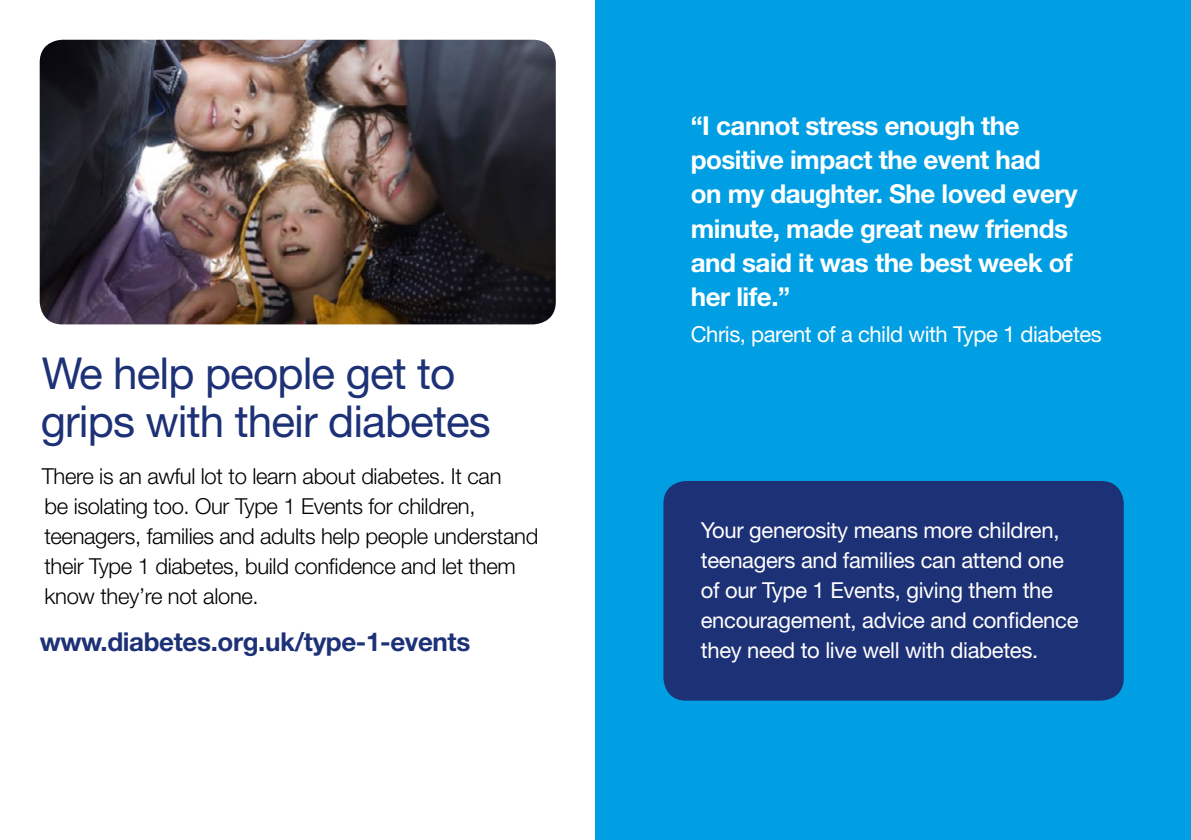
<style>
.page{position:relative;width:1191px;height:840px;background:#fff}
.page>*{position:absolute;margin:0;border:0;box-sizing:border-box;transform-origin:0 0}
.t1{font:44px/48px "Helvetica Neue LT Std";letter-spacing:-.02em;color:#1d3176}
.t2{font:700 26px/34px "Helvetica Neue LT Std";letter-spacing:-.02em;color:#fff}
.t3{font:700 26px "Helvetica Neue LT Std";letter-spacing:-.015em;color:#1d3176}
.t4{font:300 22px/30px "Helvetica Neue LT Std";letter-spacing:-.015em;color:#000}
.t5{font:22px/30px "Helvetica Neue LT Std";letter-spacing:-.015em;color:#fff}
</style>
<div class="page">
<div style="left:595px;top:0;width:596px;height:839px;background:#009fe3"></div>
<div style="left:663px;top:480px;width:460px;height:220px;background:#1d3176;border-radius:23px"></div>
<img style="left:40px;top:40px;width:516px;height:284px">
<h1 class="t1" style="left:41px;top:348px;width:451px">We help people get to grips with their diabetes</h1>
<p class="t4" style="left:42px;top:460px;width:498px">There is an awful lot to learn about diabetes. It can<br>be isolating too. Our Type 1 Events for children, teenagers, families and adults help people understand their Type 1 diabetes, build confidence and let them know they’re not alone.</p>
<p class="t3" style="left:40px;top:625px;width:432px">www.diabetes.org.uk/type-1-events</p>
<p class="t2" style="left:691px;top:108px;width:388px">“I cannot stress enough the positive impact the event had on my daughter. She loved every minute, made great new friends and said it was the best week of her life.”</p>
<p class="t5" style="left:691px;top:318px;width:412px">Chris, parent of a child with Type 1 diabetes</p>
<p class="t5" style="left:701px;top:514px;width:379px">Your generosity means more children, teenagers and families can attend one of our Type 1 Events, giving them the encouragement, advice and confidence they need to live well with diabetes.</p>
</div>
